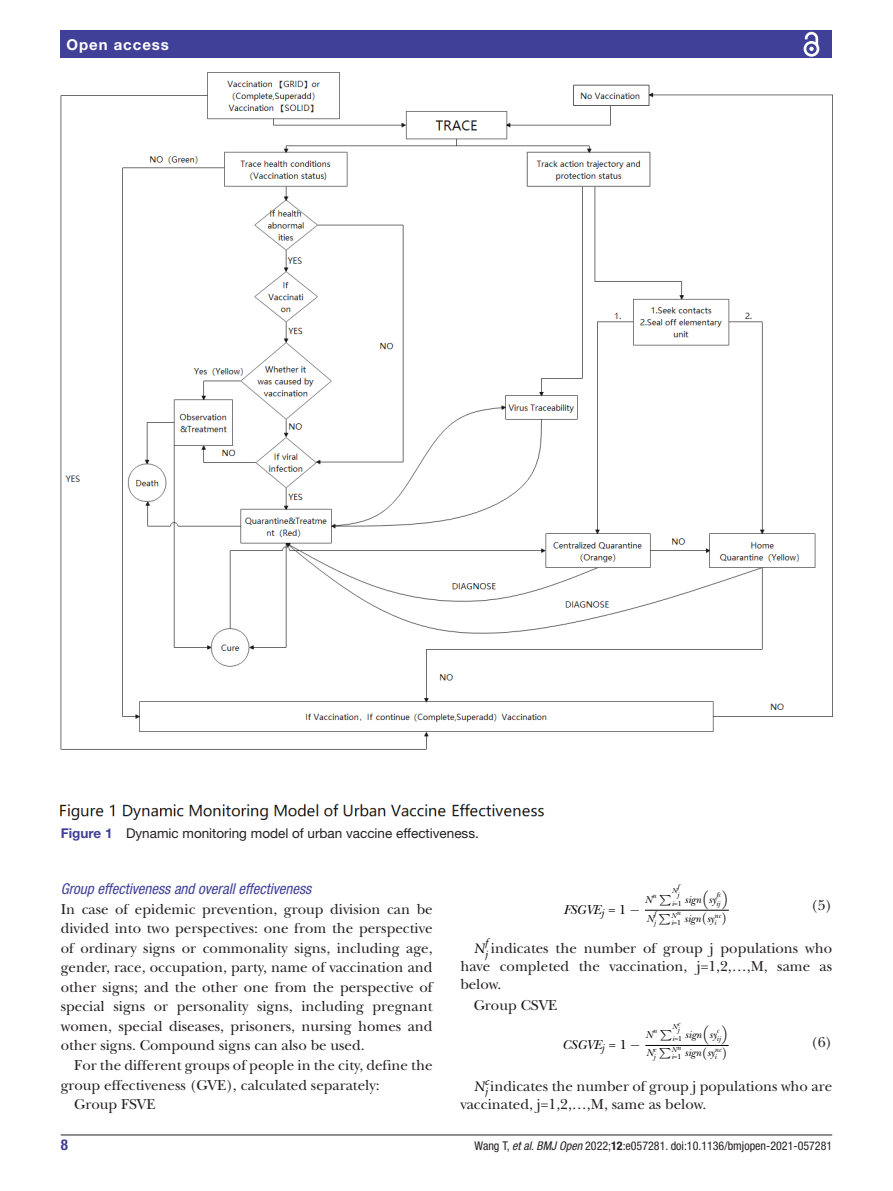
<style>
.page{position:relative;width:893px;height:1191px;background:#fff}
.page>*{position:absolute;margin:0;border:0;box-sizing:border-box;transform-origin:0 0}
.t1{font:15px/19.5px "New Baskerville";color:#231f20;text-align:justify}
.t2{font:italic condensed 15px "Helvetica Neue LT Std";color:#414099}
.t3{font:700 15px "Helvetica Neue LT Std";letter-spacing:.065em;color:#fff}
.t4{font:700 condensed 15px "Helvetica Neue LT Std";color:#414099}
.t5{font:13.5px "Helvetica Neue LT Std";color:#231f20}
.t6{font:italic 13.5px "New Baskerville";color:#000}
.t7{font:italic 13.5px "Classical Garamond BT";color:#000}
.t8{font:condensed 12px "Helvetica Neue LT Std";color:#231f20}
.t9{font:italic 10.5px "New Baskerville";color:#000}
.t10{font:10.5px "CMEX7";color:#000}
.t11{font:italic 10.5px "Classical Garamond BT";color:#000}
.t12{font:italic 7.5px/9px "New Baskerville";color:#000}
.s1{font-weight:700;color:#414099}
.s2{font-size:10.5px}
.s3{font-family:"CMEX7";font-style:normal;font-size:10.5px}
.s4{font-style:normal}
.s5{font-family:"CMSY9";font-style:normal}
.s6{font-style:italic}
.s7{font-weight:700}
</style>
<div class="page">
<hr style="left:61px;top:1134px;width:771px;height:1px;background:#231f20">
<div style="left:61px;top:31px;width:771px;height:27px;background:#414099"></div>
<svg style="left:803px;top:31px;width:17px;height:26px"></svg>
<hr style="left:645px;top:910px;width:84px;height:1px;background:#000">
<hr style="left:645px;top:1045px;width:84px;height:1px;background:#000">
<img style="left:61px;top:73px;width:771px;height:747px">
<p class="t3" style="left:66px;top:35px;width:104px">Open access</p>
<p class="t5" style="left:61px;top:825px;width:420px"><span class="s1">Figure 1</span> Dynamic monitoring model of urban vaccine effectiveness.</p>
<p class="t2" style="left:61px;top:880px;width:252px">Group effectiveness and overall effectiveness</p>
<p class="t1" style="left:61px;top:899px;width:373px">In case of epidemic prevention, group division can be divided into two perspectives: one from the perspective of ordinary signs or commonality signs, including age, gender, race, occupation, party, name of vaccination and other signs; and the other one from the perspective of special signs or personality signs, including pregnant women, special diseases, prisoners, nursing homes and other signs. Compound signs can also be used.</p>
<p class="t1" style="left:74px;top:1055px;width:360px">For the different groups of people in the city, define the</p>
<p class="t1" style="left:61px;top:1075px;width:320px">group effectiveness (GVE), calculated separately:</p>
<p class="t1" style="left:74px;top:1094px;width:83px">Group FSVE</p>
<p class="t12" style="left:645px;top:888px;width:34px"><span class="s2">N</span>n <span class="s3">∑</span>N</p>
<p class="t12" style="left:677px;top:882px;width:4px;line-height:8.4px">f j</p>
<p class="t9" style="left:672px;top:893px;width:31px"><sub>i</sub><sub>=1</sub> sign</p>
<p class="t10" style="left:701px;top:881px;width:9px">(</p>
<p class="t9" style="left:709px;top:893px;width:9px">sy</p>
<p class="t12" style="left:716px;top:890px;width:6px">fc ij</p>
<p class="t10" style="left:722px;top:881px;width:9px">)</p>
<p class="t6" style="left:564px;top:901px;width:78px">FSGVE<sub>j</sub> <span class="s4">= 1</span> <span class="s5">−</span></p>
<p class="t12" style="left:654px;top:909px;width:28px">f <sup>∑</sup>Nn j</p>
<p class="t9" style="left:671px;top:912px;width:31px"><sub>i</sub><sub>=1</sub> sign</p>
<p class="t10" style="left:701px;top:903px;width:7px">(</p>
<p class="t9" style="left:707px;top:912px;width:16px">sy<sup>nc</sup></p>
<p class="t12" style="left:714px;top:918px;width:4px">i</p>
<p class="t10" style="left:722px;top:903px;width:7px">)</p>
<p class="t9" style="left:646px;top:912px;width:9px">N</p>
<p class="t1" style="left:811px;top:896px;width:22px">(5)</p>
<p class="t7" style="left:475px;top:940px;width:12px">N</p>
<p class="t11" style="left:485px;top:936px;width:5px">f</p>
<p class="t1" style="left:460px;top:939px;width:373px;line-height:18px;text-indent:25px"><sub>j</sub> indicates the number of group j populations who have completed the vaccination, j=1,2,…,M, same as below.</p>
<p class="t1" style="left:474px;top:995px;width:85px">Group CSVE</p>
<p class="t6" style="left:562px;top:1036px;width:80px">CSGVE<sub>j</sub> <span class="s4">= 1</span> <span class="s5">−</span></p>
<p class="t12" style="left:645px;top:1021px;width:36px"><span class="s2">N</span>n <span class="s3">∑</span>Nc</p>
<p class="t12" style="left:677px;top:1025px;width:3px">j</p>
<p class="t9" style="left:672px;top:1028px;width:31px"><sub>i</sub><sub>=1</sub> sign</p>
<p class="t10" style="left:702px;top:1016px;width:9px">(</p>
<p class="t9" style="left:709px;top:1028px;width:12px">sy<sup>c</sup></p>
<p class="t12" style="left:717px;top:1034px;width:6px">ij</p>
<p class="t10" style="left:721px;top:1016px;width:9px">)</p>
<p class="t1" style="left:811px;top:1032px;width:22px">(6)</p>
<p class="t9" style="left:646px;top:1046px;width:12px">N<sup>c</sup></p>
<p class="t12" style="left:653px;top:1052px;width:3px">j</p>
<p class="t12" style="left:659px;top:1043px;width:23px"><sup>∑</sup>Nn</p>
<p class="t9" style="left:671px;top:1046px;width:31px"><sub>i</sub><sub>=1</sub> sign</p>
<p class="t10" style="left:701px;top:1037px;width:7px">(</p>
<p class="t9" style="left:707px;top:1046px;width:16px">sy<sup>nc</sup></p>
<p class="t12" style="left:715px;top:1052px;width:4px">i</p>
<p class="t10" style="left:722px;top:1037px;width:7px">)</p>
<p class="t7" style="left:475px;top:1078px;width:17px">N<sup>c</sup></p>
<p class="t1" style="left:460px;top:1077px;width:373px;line-height:18px;text-indent:25px"><sub>j</sub> indicates the number of group j populations who are vaccinated, j=1,2,…,M, same as below.</p>
<p class="t4" style="left:61px;top:1135px;width:9px">8</p>
<p class="t8" style="left:475px;top:1138px;width:359px">Wang T, <span class="s6">et al</span>. <span class="s6">BMJ Open</span> 2022;<span class="s7">12</span>:e057281. doi:10.1136/bmjopen-2021-057281</p>
</div>
